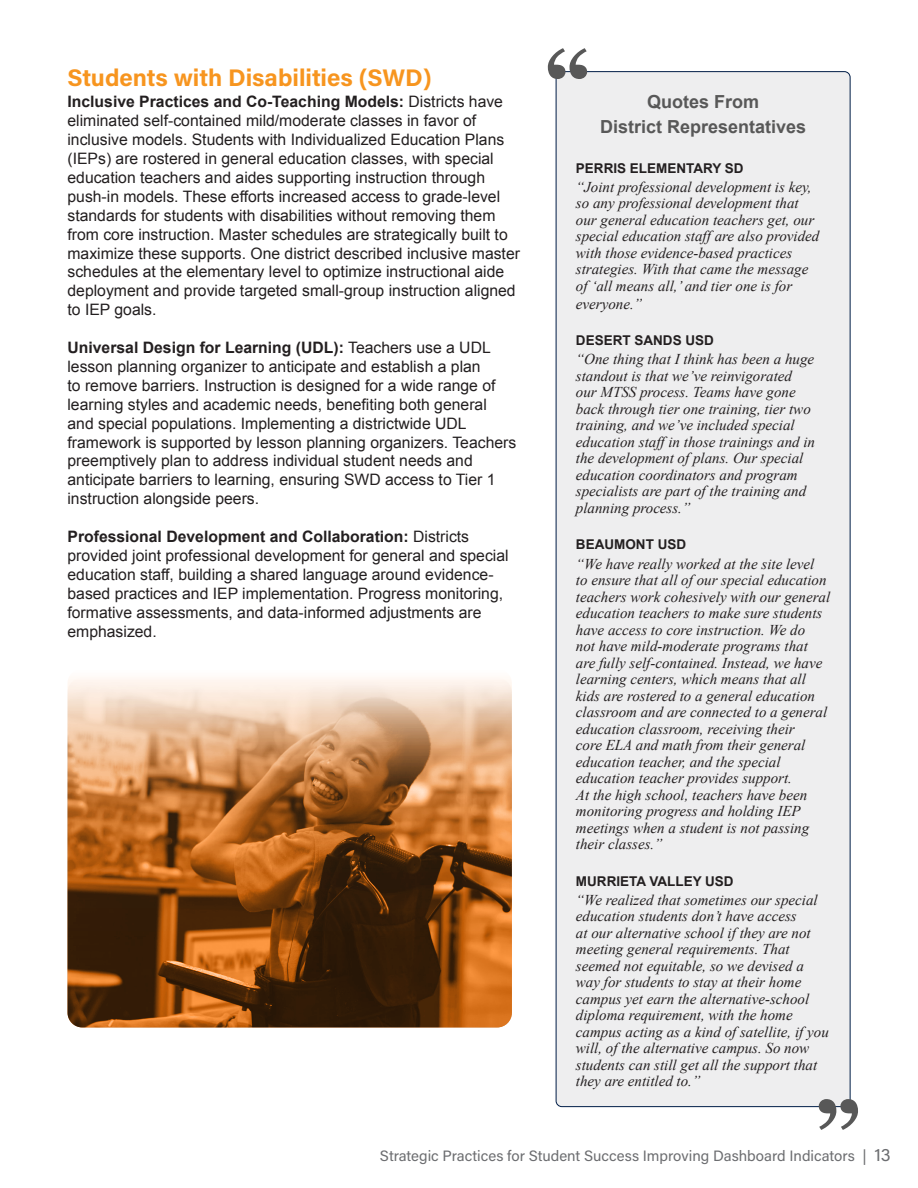
<style>
.page{position:relative;width:918px;height:1188px;background:#fff}
.page>*{position:absolute;margin:0;border:0;box-sizing:border-box;transform-origin:0 0}
.t1{font:700 90px "Georgia";color:#585858}
.t2{font:700 24px "Acumin Pro";color:#f7951f}
.t3{font:700 18px/25.2px "Arial";color:#585858;text-align:center}
.t4{font:15.75px/18.9px "Arial";color:#231f20}
.Quotes{font:italic 15px/16.5px "Times New Roman";color:#231f20}
.t5{font:15px "Acumin Pro";color:#6c6d70}
.Quotes_headers{font:700 13.5px "Arial";color:#231f20}
.s1{font-weight:700}
.s2{font-size:18px}
</style>
<div class="page">
<div style="left:556px;top:72px;width:294px;height:1035px;background:#eeeeef;border-radius:6px"></div>
<div style="left:68px;top:669px;width:444px;height:358px;background:#fffbf9;border-radius:15px"></div>
<img style="left:68px;top:680px;width:444px;height:347px">
<h3 class="t2" style="left:68px;top:61px;width:366px">Students with Disabilities (SWD)</h3>
<p class="t4" style="left:68px;top:93px;width:454px"><span class="s1">Inclusive Practices and Co-Teaching Models:</span> Districts have eliminated self-contained mild/moderate classes in favor of inclusive models. Students with Individualized Education Plans (IEPs) are rostered in general education classes, with special education teachers and aides supporting instruction through push-in models. These efforts increased access to grade-level standards for students with disabilities without removing them from core instruction. Master schedules are strategically built to maximize these supports. One district described inclusive master schedules at the elementary level to optimize instructional aide deployment and provide targeted small-group instruction aligned to IEP goals.</p>
<p class="t4" style="left:68px;top:338px;width:450px"><span class="s1">Universal Design for Learning (UDL):</span> Teachers use a UDL lesson planning organizer to anticipate and establish a plan<br>to remove barriers. Instruction is designed for a wide range of learning styles and academic needs, benefiting both general and special populations. Implementing a districtwide UDL framework is supported by lesson planning organizers. Teachers preemptively plan to address individual student needs and anticipate barriers to learning, ensuring SWD access to Tier 1 instruction alongside peers.</p>
<p class="t4" style="left:68px;top:527px;width:443px"><span class="s1">Professional Development and Collaboration:</span> Districts provided joint professional development for general and special education staff, building a shared language around evidence&shy;based practices and IEP implementation. Progress monitoring, formative assessments, and data-informed adjustments are emphasized.</p>
<h1 class="t1" style="left:545px;top:16px;width:48px">“</h1>
<h3 class="t3" style="left:600px;top:90px;width:208px">Quotes From<br>District Representatives</h3>
<p class="Quotes_headers" style="left:576px;top:159px;width:169px">PERRIS ELEMENTARY SD</p>
<p class="Quotes" style="left:576px;top:178px;width:245px">“Joint professional development is key, so any professional development that our general education teachers get, our special education staff are also provided with those evidence-based practices strategies. With that came the message of ‘all means all,’ and tier one is for</p>
<p class="Quotes" style="left:576px;top:295px;width:68px">everyone.”</p>
<p class="Quotes_headers" style="left:576px;top:332px;width:140px">DESERT SANDS USD</p>
<p class="Quotes" style="left:576px;top:351px;width:241px">“One thing that I think has been a huge standout is that we’ve reinvigorated our MTSS process. Teams have gone back through tier one training, tier two training, and we’ve included special education staff in those trainings and in the development of plans. Our special education coordinators and program specialists are part of the training and planning process.”</p>
<p class="Quotes_headers" style="left:576px;top:536px;width:112px">BEAUMONT USD</p>
<p class="Quotes" style="left:576px;top:555px;width:256px">“We have really worked at the site level<br>to ensure that all of our special education teachers work cohesively with our general education teachers to make sure students have access to core instruction. We do<br>not have mild-moderate programs that are fully self-contained. Instead, we have learning centers, which means that all kids are rostered to a general education classroom and are connected to a general education classroom, receiving their<br>core ELA and math from their general education teacher, and the special education teacher provides support.<br>At the high school, teachers have been monitoring progress and holding IEP meetings when a student is not passing their classes.”</p>
<p class="Quotes_headers" style="left:576px;top:872px;width:159px">MURRIETA VALLEY USD</p>
<p class="Quotes" style="left:576px;top:891px;width:254px">“We realized that sometimes our special education students don’t have access<br>at our alternative school if they are not meeting general requirements. That seemed not equitable, so we devised a way for students to stay at their home campus yet earn the alternative-school diploma requirement, with the home campus acting as a kind of satellite, if you will, of the alternative campus. So now students can still get all the support that they are entitled to.”</p>
<h1 class="t1" style="left:814px;top:1067px;width:48px">”</h1>
<p class="t5" style="left:380px;top:1145px;width:512px">Strategic Practices for Student Success Improving Dashboard Indicators | <span class="s2">13</span></p>
</div>
